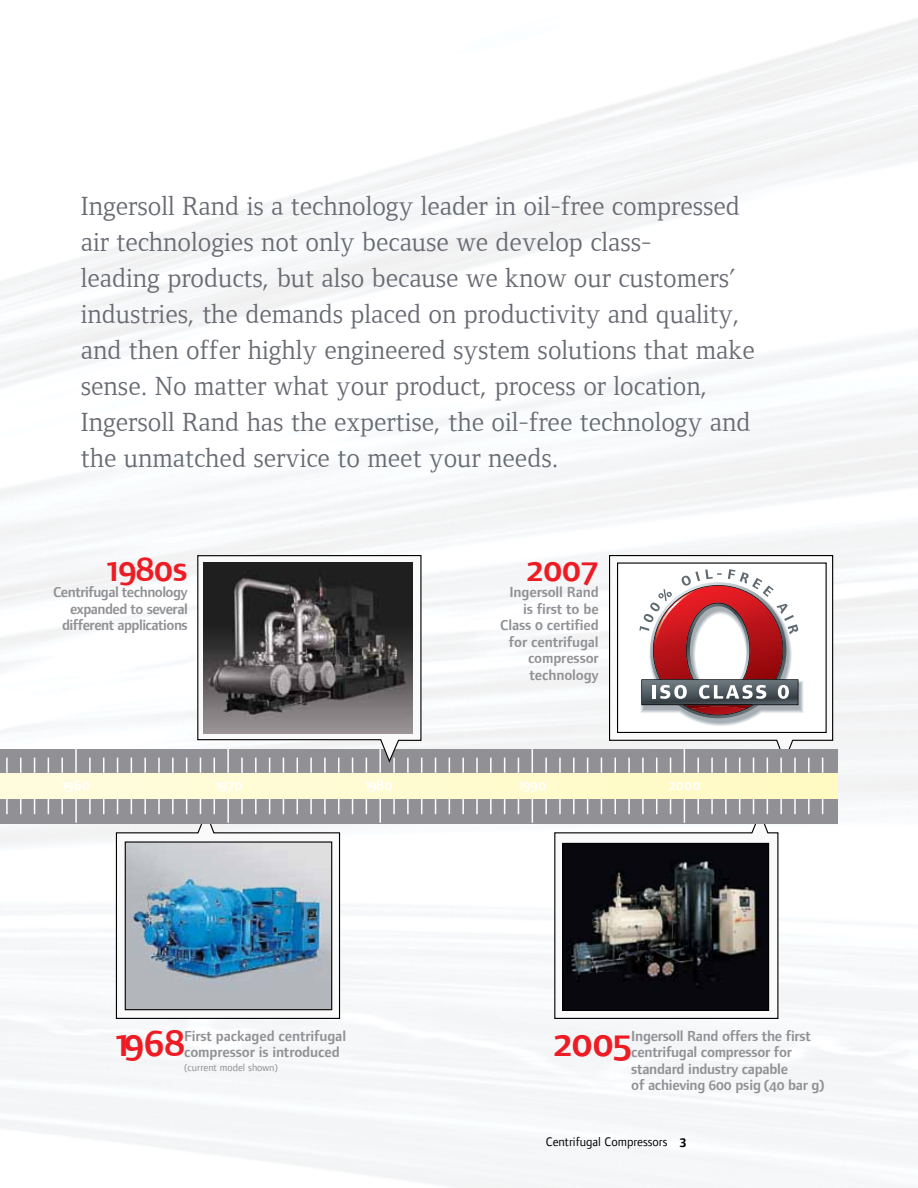
<style>
.page{position:relative;width:918px;height:1188px;background:#fff}
.page>*{position:absolute;margin:0;border:0;box-sizing:border-box;transform-origin:0 0}
.t1{font:39.75px "Foundry Form Sans Demi OSF";color:#ed1c24}
.t2{font:36px "Foundry Form Sans Demi OSF";color:#ed1c24}
.t3{font:27px/36px "Foundry Form Serif Book OSF";color:#696b73}
.t4{font:15px/16.5px "Foundry Form Sans Demi OSF";letter-spacing:-.02em;color:#919195}
.t5{font:15px "Foundry Form Sans Demi OSF";color:#fff}
.t6{font:12.75px "Foundry Form Sans";color:#000}
.t7{font:10.5px "Foundry Form Sans";color:#919195}
.s1{font-weight:700}
</style>
<div class="page">
<svg style="left:608px;top:554px;width:226px;height:195px"></svg>
<svg style="left:554px;top:824px;width:225px;height:196px"></svg>
<img style="left:564px;top:845px;width:203px;height:164px">
<div style="left:562px;top:843px;width:207px;height:168px;border:1px solid #000"></div>
<svg style="left:115px;top:824px;width:226px;height:196px"></svg>
<img style="left:127px;top:843px;width:203px;height:165px">
<div style="left:125px;top:841px;width:207px;height:169px;border:1px solid #000"></div>
<div style="left:618px;top:563px;width:208px;height:169px;background:#fff"></div>
<svg style="left:639px;top:569px;width:164px;height:157px"></svg>
<div style="left:617px;top:562px;width:210px;height:171px;border:1px solid #000"></div>
<div style="left:0;top:749px;width:837px;height:75px;background:#919195"></div>
<div style="left:0;top:773px;width:837px;height:26px;background:linear-gradient(to right,#fffcdf,#fffac2)"></div>
<svg style="left:6px;top:758px;width:2px;height:15px"></svg>
<svg style="left:20px;top:758px;width:1px;height:15px"></svg>
<svg style="left:34px;top:758px;width:1px;height:15px"></svg>
<svg style="left:48px;top:758px;width:1px;height:15px"></svg>
<svg style="left:61px;top:758px;width:2px;height:15px"></svg>
<hr style="left:75px;top:749px;width:2px;height:24px;background:#fff">
<svg style="left:89px;top:758px;width:2px;height:15px"></svg>
<svg style="left:103px;top:758px;width:1px;height:15px"></svg>
<svg style="left:117px;top:758px;width:1px;height:15px"></svg>
<svg style="left:131px;top:758px;width:1px;height:15px"></svg>
<svg style="left:144px;top:758px;width:2px;height:15px"></svg>
<svg style="left:158px;top:758px;width:2px;height:15px"></svg>
<svg style="left:172px;top:758px;width:2px;height:15px"></svg>
<svg style="left:186px;top:758px;width:1px;height:15px"></svg>
<hr style="left:227px;top:749px;width:2px;height:24px;background:#fff">
<svg style="left:241px;top:764px;width:2px;height:9px"></svg>
<svg style="left:255px;top:764px;width:2px;height:9px"></svg>
<svg style="left:310px;top:764px;width:2px;height:9px"></svg>
<svg style="left:324px;top:764px;width:2px;height:9px"></svg>
<hr style="left:379px;top:749px;width:2px;height:24px;background:#fff">
<svg style="left:393px;top:764px;width:2px;height:9px"></svg>
<svg style="left:407px;top:764px;width:2px;height:9px"></svg>
<svg style="left:435px;top:758px;width:1px;height:15px"></svg>
<svg style="left:449px;top:758px;width:1px;height:15px"></svg>
<svg style="left:462px;top:758px;width:2px;height:15px"></svg>
<svg style="left:476px;top:758px;width:2px;height:15px"></svg>
<svg style="left:490px;top:758px;width:2px;height:15px"></svg>
<svg style="left:504px;top:758px;width:1px;height:15px"></svg>
<svg style="left:518px;top:758px;width:1px;height:15px"></svg>
<svg style="left:532px;top:749px;width:1px;height:24px"></svg>
<svg style="left:545px;top:758px;width:2px;height:15px"></svg>
<svg style="left:559px;top:758px;width:2px;height:15px"></svg>
<svg style="left:573px;top:758px;width:2px;height:15px"></svg>
<svg style="left:587px;top:758px;width:1px;height:15px"></svg>
<svg style="left:601px;top:758px;width:1px;height:15px"></svg>
<svg style="left:615px;top:758px;width:1px;height:15px"></svg>
<svg style="left:628px;top:758px;width:2px;height:15px"></svg>
<svg style="left:642px;top:758px;width:2px;height:15px"></svg>
<svg style="left:656px;top:758px;width:1px;height:15px"></svg>
<svg style="left:670px;top:758px;width:1px;height:15px"></svg>
<svg style="left:684px;top:749px;width:1px;height:24px"></svg>
<svg style="left:697px;top:758px;width:2px;height:15px"></svg>
<svg style="left:711px;top:758px;width:2px;height:15px"></svg>
<svg style="left:725px;top:758px;width:2px;height:15px"></svg>
<svg style="left:739px;top:758px;width:1px;height:15px"></svg>
<svg style="left:753px;top:758px;width:1px;height:15px"></svg>
<svg style="left:767px;top:758px;width:1px;height:15px"></svg>
<svg style="left:780px;top:758px;width:2px;height:15px"></svg>
<svg style="left:794px;top:758px;width:2px;height:15px"></svg>
<svg style="left:808px;top:758px;width:2px;height:15px"></svg>
<svg style="left:822px;top:758px;width:1px;height:15px"></svg>
<svg style="left:822px;top:799px;width:1px;height:15px"></svg>
<svg style="left:808px;top:799px;width:2px;height:15px"></svg>
<svg style="left:794px;top:799px;width:2px;height:15px"></svg>
<svg style="left:780px;top:799px;width:2px;height:15px"></svg>
<svg style="left:767px;top:799px;width:1px;height:15px"></svg>
<svg style="left:753px;top:799px;width:1px;height:15px"></svg>
<svg style="left:739px;top:799px;width:1px;height:15px"></svg>
<svg style="left:725px;top:799px;width:2px;height:15px"></svg>
<svg style="left:711px;top:799px;width:2px;height:15px"></svg>
<svg style="left:697px;top:799px;width:2px;height:15px"></svg>
<svg style="left:684px;top:799px;width:1px;height:24px"></svg>
<svg style="left:670px;top:799px;width:1px;height:15px"></svg>
<svg style="left:656px;top:799px;width:1px;height:15px"></svg>
<svg style="left:642px;top:799px;width:2px;height:15px"></svg>
<svg style="left:628px;top:799px;width:2px;height:15px"></svg>
<svg style="left:615px;top:799px;width:1px;height:15px"></svg>
<svg style="left:601px;top:799px;width:1px;height:15px"></svg>
<svg style="left:587px;top:799px;width:1px;height:15px"></svg>
<svg style="left:573px;top:799px;width:2px;height:15px"></svg>
<svg style="left:559px;top:799px;width:2px;height:15px"></svg>
<svg style="left:545px;top:799px;width:2px;height:15px"></svg>
<svg style="left:532px;top:799px;width:1px;height:24px"></svg>
<svg style="left:518px;top:799px;width:1px;height:15px"></svg>
<svg style="left:504px;top:799px;width:1px;height:15px"></svg>
<svg style="left:490px;top:799px;width:2px;height:15px"></svg>
<svg style="left:476px;top:799px;width:2px;height:15px"></svg>
<svg style="left:462px;top:799px;width:2px;height:15px"></svg>
<svg style="left:449px;top:799px;width:1px;height:15px"></svg>
<svg style="left:435px;top:799px;width:1px;height:15px"></svg>
<svg style="left:421px;top:799px;width:1px;height:15px"></svg>
<svg style="left:407px;top:799px;width:2px;height:15px"></svg>
<svg style="left:393px;top:799px;width:2px;height:15px"></svg>
<svg style="left:380px;top:799px;width:1px;height:24px"></svg>
<svg style="left:366px;top:799px;width:1px;height:15px"></svg>
<svg style="left:352px;top:799px;width:1px;height:15px"></svg>
<svg style="left:338px;top:799px;width:1px;height:15px"></svg>
<svg style="left:324px;top:799px;width:2px;height:15px"></svg>
<svg style="left:310px;top:799px;width:2px;height:15px"></svg>
<svg style="left:297px;top:799px;width:1px;height:15px"></svg>
<svg style="left:283px;top:799px;width:1px;height:15px"></svg>
<svg style="left:269px;top:799px;width:1px;height:15px"></svg>
<svg style="left:255px;top:799px;width:2px;height:15px"></svg>
<svg style="left:241px;top:799px;width:2px;height:15px"></svg>
<hr style="left:227px;top:799px;width:2px;height:24px;background:#fff">
<svg style="left:214px;top:799px;width:1px;height:15px"></svg>
<svg style="left:200px;top:799px;width:1px;height:15px"></svg>
<svg style="left:186px;top:799px;width:1px;height:15px"></svg>
<svg style="left:172px;top:799px;width:2px;height:15px"></svg>
<svg style="left:158px;top:799px;width:2px;height:15px"></svg>
<svg style="left:144px;top:799px;width:2px;height:15px"></svg>
<svg style="left:131px;top:799px;width:1px;height:15px"></svg>
<svg style="left:117px;top:799px;width:1px;height:15px"></svg>
<svg style="left:103px;top:799px;width:1px;height:15px"></svg>
<svg style="left:89px;top:799px;width:2px;height:15px"></svg>
<hr style="left:75px;top:799px;width:2px;height:24px;background:#fff">
<svg style="left:61px;top:799px;width:2px;height:15px"></svg>
<svg style="left:48px;top:799px;width:1px;height:15px"></svg>
<svg style="left:34px;top:799px;width:1px;height:15px"></svg>
<svg style="left:20px;top:799px;width:1px;height:15px"></svg>
<svg style="left:6px;top:799px;width:2px;height:15px"></svg>
<svg style="left:197px;top:554px;width:225px;height:210px"></svg>
<img style="left:203px;top:563px;width:210px;height:170px">
<p class="t3" style="left:81px;top:188px;width:675px">Ingersoll Rand is a technology leader in oil-free compressed air technologies not only because we develop class-<br>leading products, but also because we know our customers’ industries, the demands placed on productivity and quality, and then offer highly engineered system solutions that make sense. No matter what your product, process or location, Ingersoll Rand has the expertise, the oil-free technology and the unmatched service to meet your needs.</p>
<h2 class="t2" style="left:107px;top:548px;width:82px">1980s</h2>
<p class="t4" style="left:53px;top:584px;width:136px;text-align:right">Centrifugal technology expanded to several different applications</p>
<h2 class="t2" style="left:527px;top:548px;width:74px">2007</h2>
<p class="t4" style="left:500px;top:584px;width:100px;text-align:right">Ingersoll Rand is first to be<br>Class 0 certified for centrifugal compressor technology</p>
<p class="t5" style="left:62px;top:777px;width:29px">1960</p>
<p class="t5" style="left:216px;top:777px;width:28px">1970</p>
<p class="t5" style="left:365px;top:777px;width:29px">1980</p>
<p class="t5" style="left:519px;top:777px;width:29px">1990</p>
<p class="t5" style="left:669px;top:777px;width:33px">2000</p>
<h1 class="t1" style="left:116px;top:1020px;width:70px">1968</h1>
<p class="t4" style="left:184px;top:1027px;width:164px">First packaged centrifugal compressor is introduced</p>
<p class="t7" style="left:184px;top:1061px;width:95px">(current model shown)</p>
<h1 class="t1" style="left:554px;top:1020px;width:79px">2005</h1>
<p class="t4" style="left:631px;top:1027px;width:195px">Ingersoll Rand offers the first centrifugal compressor for standard industry capable<br>of achieving 600 psig (40 bar g)</p>
<p class="t6" style="left:546px;top:1134px;width:142px">Centrifugal Compressors <span class="s1">3</span></p>
</div>
